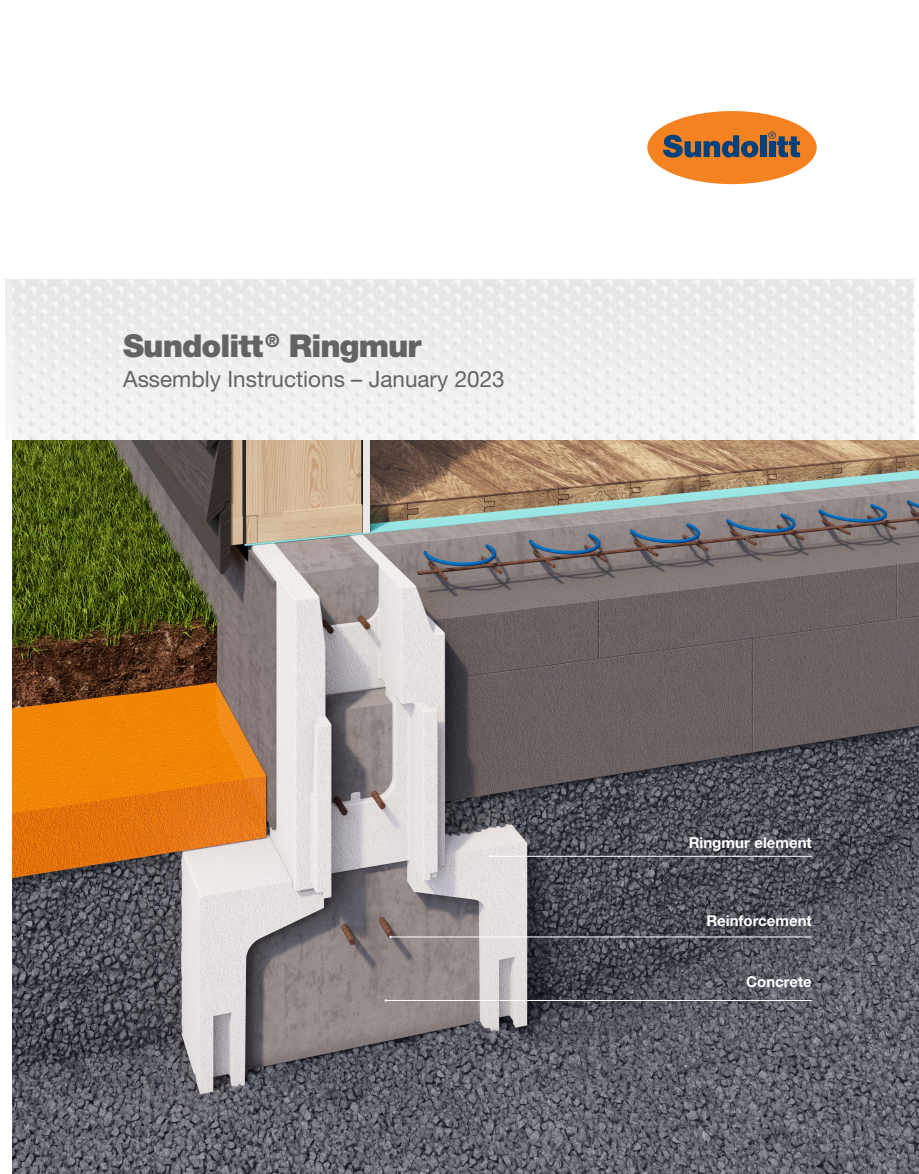
<style>
.page{position:relative;width:919px;height:1174px;background:#fff}
.page>*{position:absolute;margin:0;border:0;box-sizing:border-box;transform-origin:0 0}
.t1{font:900 31.5px "Helvetica Neue";letter-spacing:-.03em;color:#636366}
.t2{font:22.5px "Helvetica Neue";color:#636366}
.t3{font:700 15px "Helvetica Neue";color:#fff}
</style>
<div class="page">
<div style="left:647px;top:111px;width:169px;height:73px;background:#f58220;border-radius:50%"></div>
<svg style="left:663px;top:135px;width:95px;height:23px"></svg>
<div style="left:760px;top:135px;width:6px;height:22px;background:#01427c"></div>
<svg style="left:768px;top:131px;width:32px;height:26px"></svg>
<img style="left:13px;top:280px;width:901px;height:160px">
<img style="left:13px;top:440px;width:905px;height:734px">
<hr style="left:390px;top:936px;width:421px;height:1px;background:#fff">
<hr style="left:490px;top:856px;width:321px;height:1px;background:#fff">
<hr style="left:386px;top:1000px;width:425px;height:1px;background:#fff">
<h1 class="t1" style="left:123px;top:327px;width:300px">Sundolitt<sup>®</sup> Ringmur</h1>
<h2 class="t2" style="left:123px;top:366px;width:383px">Assembly Instructions – January 2023</h2>
<p class="t3" style="left:688px;top:833px;width:125px">Ringmur element</p>
<p class="t3" style="left:706px;top:911px;width:107px">Reinforcement</p>
<p class="t3" style="left:746px;top:972px;width:67px">Concrete</p>
</div>
